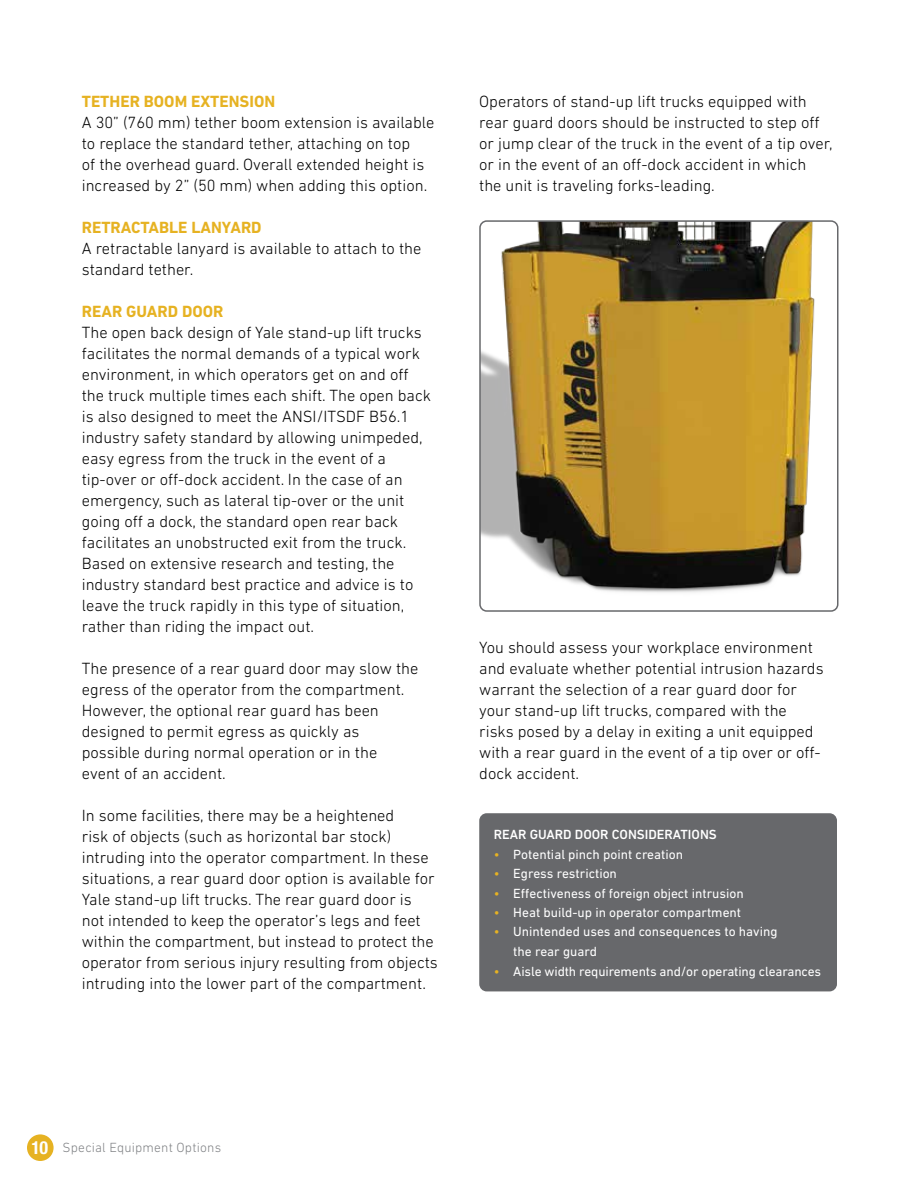
<style>
.page{position:relative;width:918px;height:1188px;background:#fff}
.page>*{position:absolute;margin:0;border:0;box-sizing:border-box;transform-origin:0 0}
.t1{font:700 condensed 18px "Helvetica Neue LT Std";color:#fff}
.t2{font:300 16.5px/21px "DIN Next LT Pro";color:#000}
.t3{font:700 16.5px "DIN Next LT Pro";color:#e6b222}
.t4{font:13.5px/19.5px "DIN Next LT Pro";color:#fff}
.t5{font:500 13.5px "DIN Next LT Pro";color:#fff}
.t6{font:300 13.5px "DIN Next LT Pro";letter-spacing:.015em;color:#808285}
.s1{color:#e6b222}
</style>
<div class="page">
<div style="left:27px;top:1134px;width:27px;height:27px;background:#e6b222;border-radius:50%"></div>
<div style="left:480px;top:814px;width:356px;height:177px;background:#67686b;border-radius:7px"></div>
<div style="left:479px;top:813px;width:358px;height:178px;border:2px solid #67686b;border-radius:7px"></div>
<img style="left:482px;top:221px;width:356px;height:390px">
<div style="left:479px;top:220px;width:359px;height:392px;border:2px solid #67686b;border-radius:7px"></div>
<p class="t3" style="left:82px;top:92px;width:195px">TETHER BOOM EXTENSION</p>
<p class="t2" style="left:82px;top:112px;width:354px">A 30” (760 mm) tether boom extension is available to replace the standard tether, attaching on top<br>of the overhead guard. Overall extended height is increased by 2” (50 mm) when adding this option.</p>
<p class="t3" style="left:82px;top:218px;width:181px">RETRACTABLE LANYARD</p>
<p class="t2" style="left:82px;top:238px;width:341px">A retractable lanyard is available to attach to the standard tether.</p>
<p class="t3" style="left:82px;top:302px;width:143px">REAR GUARD DOOR</p>
<p class="t2" style="left:82px;top:322px;width:351px">The open back design of Yale stand-up lift trucks facilitates the normal demands of a typical work environment, in which operators get on and off the truck multiple times each shift. The open back is also designed to meet the ANSI/ITSDF B56.1 industry safety standard by allowing unimpeded, easy egress from the truck in the event of a tip-over or off-dock accident. In the case of an emergency, such as lateral tip-over or the unit going off a dock, the standard open rear back facilitates an unobstructed exit from the truck.<br>Based on extensive research and testing, the industry standard best practice and advice is to leave the truck rapidly in this type of situation, rather than riding the impact out.</p>
<p class="t2" style="left:82px;top:658px;width:338px">The presence of a rear guard door may slow the egress of the operator from the compartment.<br>However, the optional rear guard has been designed to permit egress as quickly as possible during normal operation or in the event of an accident.</p>
<p class="t2" style="left:82px;top:805px;width:358px">In some facilities, there may be a heightened<br>risk of objects (such as horizontal bar stock) intruding into the operator compartment. In these situations, a rear guard door option is available for Yale stand-up lift trucks. The rear guard door is not intended to keep the operator’s legs and feet within the compartment, but instead to protect the operator from serious injury resulting from objects intruding into the lower part of the compartment.</p>
<p class="t2" style="left:479px;top:91px;width:355px">Operators of stand-up lift trucks equipped with rear guard doors should be instructed to step off or jump clear of the truck in the event of a tip over, or in the event of an off-dock accident in which the unit is traveling forks-leading.</p>
<p class="t2" style="left:479px;top:637px;width:346px">You should assess your workplace environment and evaluate whether potential intrusion hazards warrant the selection of a rear guard door for your stand-up lift trucks, compared with the risks posed by a delay in exiting a unit equipped with a rear guard in the event of a tip over or off&shy;dock accident.</p>
<p class="t5" style="left:494px;top:827px;width:224px">REAR GUARD DOOR CONSIDERATIONS</p>
<p class="t4" style="left:494px;top:844px;width:191px"><span class="s1">•</span> Potential pinch point creation</p>
<p class="t4" style="left:494px;top:864px;width:125px"><span class="s1">•</span> Egress restriction</p>
<p class="t4" style="left:494px;top:883px;width:252px"><span class="s1">•</span> Effectiveness of foreign object intrusion</p>
<p class="t4" style="left:494px;top:902px;width:249px"><span class="s1">•</span> Heat build-up in operator compartment</p>
<p class="t4" style="left:513px;top:922px;width:266px;text-indent:-19px"><span class="s1">•</span> Unintended uses and consequences to having the rear guard</p>
<p class="t4" style="left:494px;top:961px;width:329px"><span class="s1">•</span> Aisle width requirements and/or operating clearances</p>
<p class="t1" style="left:32px;top:1137px;width:18px">10</p>
<p class="t6" style="left:63px;top:1139px;width:160px">Special Equipment Options</p>
</div>
